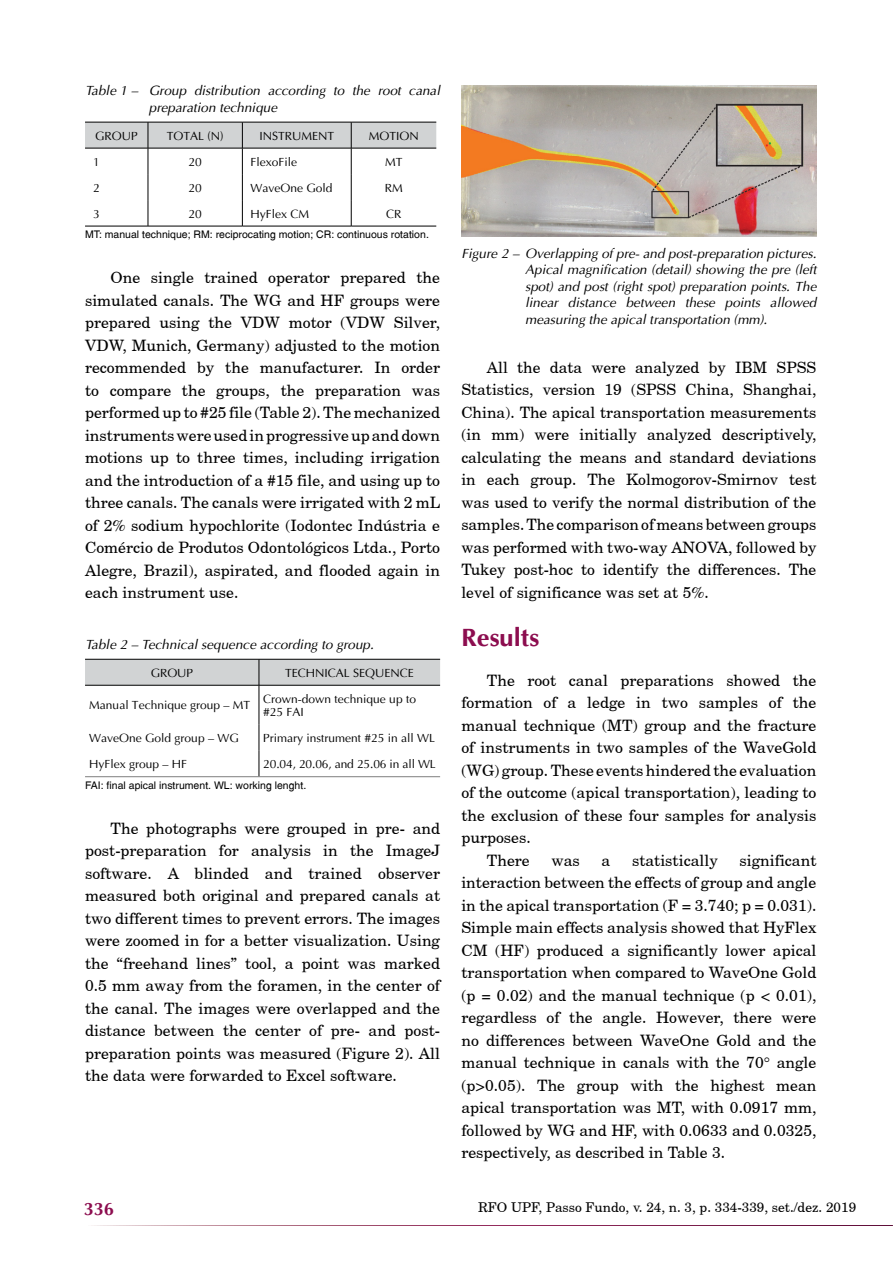
<style>
.page{position:relative;width:893px;height:1263px;background:#fff}
.page>*{position:absolute;margin:0;border:0;box-sizing:border-box;transform-origin:0 0}
.t1{font:700 25.5px "Ottawa";color:#8c0d4f}
.t2{font:700 18px "Ottawa";color:#8c0d4f}
.t3{font:15.75px/22.5px "New Brunswick Plain";color:#000;text-align:justify}
.t4{font:italic 13.5px/16.5px "Ottawa";color:#000}
.t5{font:13.5px "New Brunswick Plain";color:#000}
.t6{font:12px/13.5px "Ottawa Plain";color:#000}
.t7{font:10.5px "Switzerland Plain";color:#000}
</style>
<div class="page">
<hr style="left:85px;top:226px;width:63px;height:1px;background:#000">
<hr style="left:148px;top:226px;width:94px;height:1px;background:#000">
<hr style="left:242px;top:226px;width:109px;height:1px;background:#000">
<hr style="left:351px;top:226px;width:85px;height:1px;background:#000">
<svg style="left:85px;top:122px;width:351px;height:104px"></svg>
<hr style="left:85px;top:148px;width:63px;height:1px;background:#000">
<hr style="left:148px;top:148px;width:94px;height:1px;background:#000">
<hr style="left:242px;top:148px;width:109px;height:1px;background:#000">
<hr style="left:351px;top:148px;width:85px;height:1px;background:#000">
<hr style="left:259px;top:685px;width:1px;height:40px;background:#000">
<svg style="left:259px;top:725px;width:1px;height:51px"></svg>
<hr style="left:85px;top:776px;width:174px;height:1px;background:#7f7f7f">
<hr style="left:259px;top:776px;width:181px;height:1px;background:#7f7f7f">
<svg style="left:85px;top:659px;width:355px;height:26px;background:#c8cacb"></svg>
<hr style="left:85px;top:685px;width:174px;height:1px;background:#000">
<hr style="left:259px;top:685px;width:181px;height:1px;background:#000">
<img style="left:461px;top:85px;width:355px;height:152px">
<p class="t4" style="left:149px;top:82px;width:293px;text-indent:-64px">Table 1 – Group distribution according to the root canal preparation technique</p>
<p class="t6" style="left:95px;top:129px;width:44px">GROUP</p>
<p class="t6" style="left:167px;top:129px;width:58px">TOTAL (N)</p>
<p class="t6" style="left:259px;top:129px;width:76px">INSTRUMENT</p>
<p class="t6" style="left:369px;top:129px;width:51px">MOTION</p>
<p class="t6" style="left:93px;top:155px;width:8px">1</p>
<p class="t6" style="left:188px;top:155px;width:15px">20</p>
<p class="t6" style="left:250px;top:155px;width:48px">FlexoFile</p>
<p class="t6" style="left:385px;top:155px;width:19px">MT</p>
<p class="t6" style="left:93px;top:181px;width:8px">2</p>
<p class="t6" style="left:188px;top:181px;width:15px">20</p>
<p class="t6" style="left:250px;top:181px;width:84px">WaveOne Gold</p>
<p class="t6" style="left:385px;top:181px;width:19px">RM</p>
<p class="t6" style="left:93px;top:207px;width:8px">3</p>
<p class="t6" style="left:188px;top:207px;width:15px">20</p>
<p class="t6" style="left:250px;top:207px;width:60px">HyFlex CM</p>
<p class="t6" style="left:386px;top:207px;width:17px">CR</p>
<p class="t7" style="left:85px;top:228px;width:345px">MT: manual technique; RM: reciprocating motion; CR: continuous rotation.</p>
<p class="t3" style="left:85px;top:266px;width:357px;text-indent:26px">One single trained operator prepared the simulated canals. The WG and HF groups were prepared using the VDW motor (VDW Silver, VDW, Munich, Germany) adjusted to the motion recommended by the manufacturer. In order to compare the groups, the preparation was performed up to #25 file (Table 2). The mechanized instruments were used in progressive up and down motions up to three times, including irrigation and the introduction of a #15 file, and using up to three canals. The canals were irrigated with 2 mL of 2% sodium hypochlorite (Iodontec Indústria e Comércio de Produtos Odontológicos Ltda., Porto Alegre, Brazil), aspirated, and flooded again in each instrument use.</p>
<p class="t4" style="left:85px;top:636px;width:290px">Table 2 – Technical sequence according to group.</p>
<p class="t6" style="left:151px;top:666px;width:44px">GROUP</p>
<p class="t6" style="left:285px;top:666px;width:130px">TECHNICAL SEQUENCE</p>
<p class="t6" style="left:89px;top:699px;width:162px">Manual Technique group – MT</p>
<p class="t6" style="left:263px;top:692px;width:154px">Crown-down technique up to #25 FAI</p>
<p class="t6" style="left:89px;top:731px;width:151px">WaveOne Gold group – WG</p>
<p class="t6" style="left:263px;top:731px;width:173px">Primary instrument #25 in all WL</p>
<p class="t6" style="left:89px;top:757px;width:99px">HyFlex group – HF</p>
<p class="t6" style="left:263px;top:757px;width:174px">20.04, 20.06, and 25.06 in all WL</p>
<p class="t7" style="left:85px;top:779px;width:223px">FAI: final apical instrument. WL: working lenght.</p>
<p class="t3" style="left:85px;top:816px;width:357px;text-indent:26px">The photographs were grouped in pre- and post-preparation for analysis in the ImageJ software. A blinded and trained observer measured both original and prepared canals at two different times to prevent errors. The images were zoomed in for a better visualization. Using the “freehand lines” tool, a point was marked 0.5 mm away from the foramen, in the center of the canal. The images were overlapped and the distance between the center of pre- and post&shy;preparation points was measured (Figure 2). All the data were forwarded to Excel software.</p>
<p class="t4" style="left:525px;top:245px;width:293px;text-align:justify;text-indent:-64px">Figure 2 – Overlapping of pre- and post-preparation pictures.<br>Apical magnification (detail) showing the pre (left spot) and post (right spot) preparation points. The linear distance between these points allowed measuring the apical transportation (mm).</p>
<p class="t3" style="left:461px;top:356px;width:357px;text-indent:26px">All the data were analyzed by IBM SPSS Statistics, version 19 (SPSS China, Shanghai, China). The apical transportation measurements (in mm) were initially analyzed descriptively, calculating the means and standard deviations in each group. The Kolmogorov-Smirnov test was used to verify the normal distribution of the samples. The comparison of means between groups was performed with two-way ANOVA, followed by Tukey post-hoc to identify the differences. The level of significance was set at 5%.</p>
<h1 class="t1" style="left:461px;top:622px;width:79px">Results</h1>
<p class="t3" style="left:487px;top:668px;width:331px">The root canal preparations showed the</p>
<p class="t3" style="left:461px;top:691px;width:357px">formation of a ledge in two samples of the</p>
<p class="t3" style="left:461px;top:713px;width:357px">manual technique (MT) group and the fracture</p>
<p class="t3" style="left:461px;top:736px;width:357px">of instruments in two samples of the WaveGold</p>
<p class="t3" style="left:461px;top:758px;width:357px">(WG) group. These events hindered the evaluation</p>
<p class="t3" style="left:461px;top:781px;width:357px">of the outcome (apical transportation), leading to</p>
<p class="t3" style="left:461px;top:803px;width:357px">the exclusion of these four samples for analysis</p>
<p class="t3" style="left:461px;top:826px;width:71px">purposes.</p>
<p class="t3" style="left:487px;top:848px;width:44px">There</p>
<p class="t3" style="left:551px;top:848px;width:30px">was</p>
<p class="t3" style="left:601px;top:848px;width:10px">a</p>
<p class="t3" style="left:632px;top:848px;width:87px">statistically</p>
<p class="t3" style="left:461px;top:848px;width:357px;text-indent:278px">significant interaction between the effects of group and angle in the apical transportation (F = 3.740; p = 0.031).<br>Simple main effects analysis showed that HyFlex CM (HF) produced a significantly lower apical transportation when compared to WaveOne Gold (p = 0.02) and the manual technique (p &lt; 0.01), regardless of the angle. However, there were no differences between WaveOne Gold and the manual technique in canals with the 70 angle (p&gt;0.05). The group with the highest mean apical transportation was MT, with 0.0917 mm, followed by WG and HF, with 0.0633 and 0.0325, respectively, as described in Table 3.</p>
<p class="t2" style="left:84px;top:1198px;width:32px">336</p>
<p class="t5" style="left:478px;top:1198px;width:380px">RFO UPF, Passo Fundo, v. 24, n. 3, p. 334-339, set./dez. 2019</p>
</div>
